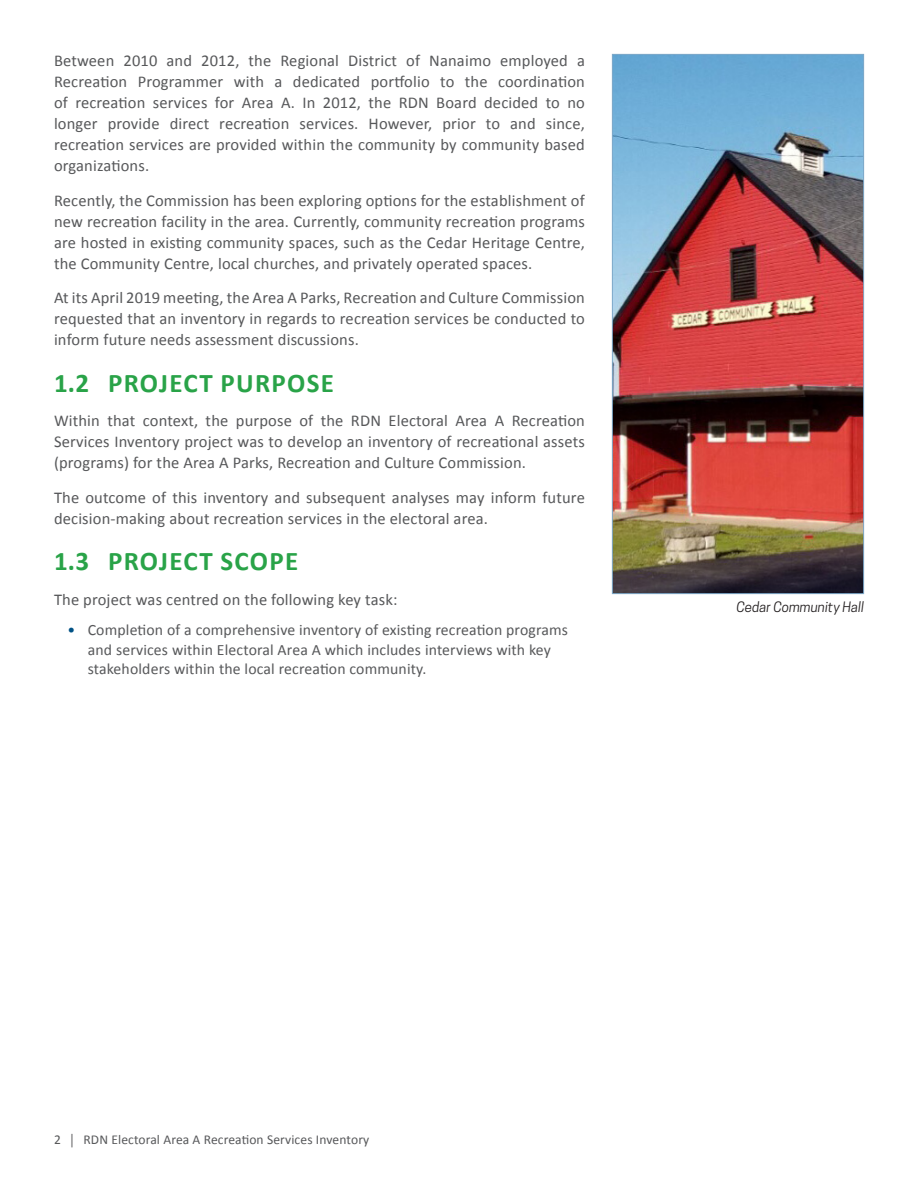
<style>
.page{position:relative;width:918px;height:1188px;background:#fff}
.page>*{position:absolute;margin:0;border:0;box-sizing:border-box;transform-origin:0 0}
.Header_2{font:700 27px "Calibri";letter-spacing:.05em;color:#29a348}
.Body_Text{font:16.5px/21px "Calibri";letter-spacing:.01em;color:#57585a;text-align:justify}
.t1{font:15.75px/19.5px "Calibri";letter-spacing:.01em;color:#57585a}
.t2{font:13.5px "Calibri";letter-spacing:.01em;color:#57585a}
.Map_Legend{font:italic 13.5px "Cooper Hewitt";color:#231f20}
.s1{color:#005285}
.s2{font-family:"Myriad Pro"}
</style>
<div class="page">
<img style="left:614px;top:56px;width:248px;height:536px">
<div style="left:612px;top:54px;width:252px;height:540px;border:1px solid #7fa9c9"></div>
<p class="Body_Text" style="left:54px;top:50px;width:532px">Between 2010 and 2012, the Regional District of Nanaimo employed a Recreation Programmer with a dedicated portfolio to the coordination of recreation services for Area A. In 2012, the RDN Board decided to no longer provide direct recreation services. However, prior to and since, recreation services are provided within the community by community based organizations.</p>
<p class="Body_Text" style="left:54px;top:190px;width:532px">Recently, the Commission has been exploring options for the establishment of new recreation facility in the area. Currently, community recreation programs are hosted in existing community spaces, such as the Cedar Heritage Centre, the Community Centre, local churches, and privately operated spaces.</p>
<p class="Body_Text" style="left:54px;top:287px;width:532px">At its April 2019 meeting, the Area A Parks, Recreation and Culture Commission requested that an inventory in regards to recreation services be conducted to inform future needs assessment discussions.</p>
<p class="Header_2" style="left:54px;top:366px;width:282px">1.2 PROJECT PURPOSE</p>
<p class="Body_Text" style="left:54px;top:410px;width:532px">Within that context, the purpose of the RDN Electoral Area A Recreation Services Inventory project was to develop an inventory of recreational assets (programs) for the Area A Parks, Recreation and Culture Commission.</p>
<p class="Body_Text" style="left:54px;top:487px;width:532px">The outcome of this inventory and subsequent analyses may inform future decision-making about recreation services in the electoral area.</p>
<p class="Header_2" style="left:54px;top:544px;width:246px">1.3 PROJECT SCOPE</p>
<p class="Body_Text" style="left:54px;top:589px;width:345px">The project was centred on the following key task:</p>
<p class="t1" style="left:88px;top:621px;width:482px;text-indent:-20px"><span class="s1">•</span> Completion of a comprehensive inventory of existing recreation programs and services within Electoral Area A which includes interviews with key stakeholders within the local recreation community.</p>
<p class="Map_Legend" style="left:736px;top:599px;width:129px">Cedar Community Hall</p>
<p class="t2" style="left:54px;top:1131px;width:317px">2 <span class="s2">|</span> RDN Electoral Area A Recreation Services Inventory</p>
</div>
